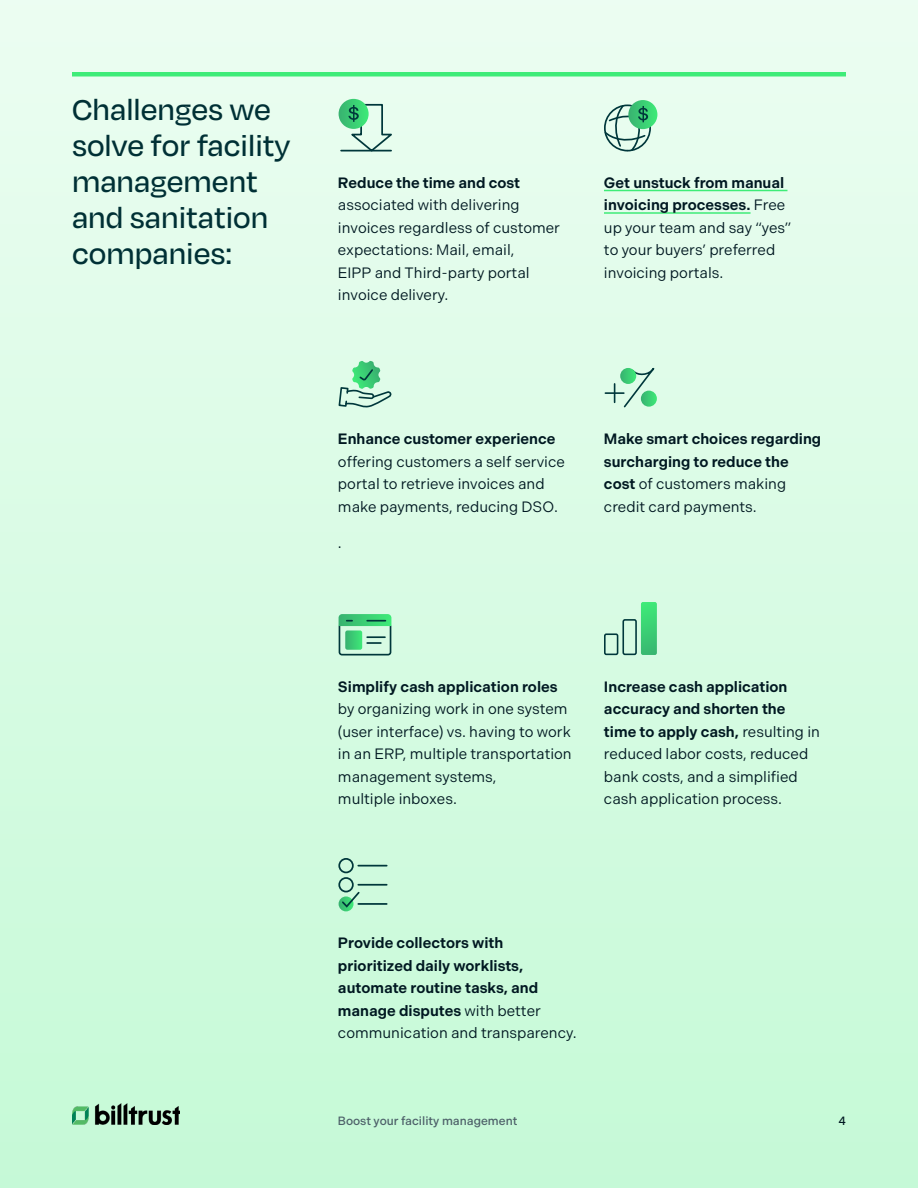
<style>
.page{position:relative;width:918px;height:1188px;background:#fff}
.page>*{position:absolute;margin:0;border:0;box-sizing:border-box;transform-origin:0 0}
.t1{font:500 33px/36px "Degular";color:#003035}
.Challenge_Copy{font:15px/22.5px "Indivisible";color:#001821}
.Challenge_Copy-2{font:600 15px/22.5px "Indivisible";color:#001821}
.t2{font:500 12px "Indivisible";color:#4d6069}
.t3{font:500 12px "Indivisible";color:#001821}
.s1{font-weight:600}
.s2{font-weight:400}
</style>
<div class="page">
<div style="left:0;top:0;width:918px;height:1188px;background:linear-gradient(to bottom,#ebfdf1,#c5f9d7)"></div>
<img style="left:72px;top:1104px;width:108px;height:21px">
<svg style="left:339px;top:99px;width:30px;height:30px"></svg>
<svg style="left:347px;top:103px;width:45px;height:49px;background:#a4d8bc"></svg>
<hr style="left:341px;top:150px;width:50px;height:1px;background:#00373b">
<hr style="left:604px;top:190px;width:183px;height:1px;background:#3eec78">
<hr style="left:604px;top:212px;width:147px;height:2px;background:#3eec78">
<svg style="left:628px;top:100px;width:29px;height:29px"></svg>
<svg style="left:604px;top:104px;width:47px;height:48px;background:#97cab2"></svg>
<svg style="left:338px;top:361px;width:54px;height:47px;background:#a3dcbc"></svg>
<svg style="left:605px;top:354px;width:53px;height:54px;background:#bbe9ce"></svg>
<svg style="left:338px;top:614px;width:54px;height:42px;background:#7dd0a1"></svg>
<div style="left:604px;top:633px;width:14px;height:22px;border:2px solid #00373b;border-radius:2px"></div>
<div style="left:622px;top:619px;width:15px;height:36px;border:2px solid #00373b;border-radius:2px"></div>
<svg style="left:641px;top:602px;width:16px;height:53px"></svg>
<div style="left:338px;top:858px;width:16px;height:15px;border:2px solid #00373b;border-radius:50%"></div>
<div style="left:338px;top:877px;width:16px;height:15px;border:2px solid #00373b;border-radius:50%"></div>
<svg style="left:339px;top:896px;width:15px;height:15px"></svg>
<svg style="left:340px;top:890px;width:21px;height:19px"></svg>
<hr style="left:358px;top:865px;width:29px;height:2px;background:#00373b">
<hr style="left:358px;top:884px;width:29px;height:2px;background:#00373b">
<hr style="left:358px;top:903px;width:29px;height:2px;background:#00373b">
<hr style="left:72px;top:72px;width:774px;height:4px;background:#3eec78">
<h3 class="t1" style="left:72px;top:90px;width:220px">Challenges we solve for facility management and sanitation companies:</h3>
<p class="Challenge_Copy" style="left:338px;top:171px;width:224px"><span class="s1">Reduce the time and cost </span>associated with delivering invoices regardless of customer expectations: Mail, email,<br>EIPP and Third-party portal invoice delivery.</p>
<p class="Challenge_Copy" style="left:604px;top:171px;width:189px"><span class="s1">Get unstuck from manual invoicing processes.</span> Free up your team and say “yes” to your buyers’ preferred invoicing portals.</p>
<p class="Challenge_Copy" style="left:338px;top:428px;width:228px"><span class="s1">Enhance customer experience </span>offering customers a self service portal to retrieve invoices and make payments, reducing DSO.</p>
<p class="Challenge_Copy" style="left:338px;top:531px;width:5px">.</p>
<p class="Challenge_Copy-2" style="left:604px;top:428px;width:219px">Make smart choices regarding surcharging to reduce the cost <span class="s2">of customers making credit card payments.</span></p>
<p class="Challenge_Copy" style="left:338px;top:675px;width:235px"><span class="s1">Simplify cash application roles </span>by organizing work in one system (user interface) vs. having to work in an ERP, multiple transportation management systems,<br>multiple inboxes.</p>
<p class="Challenge_Copy" style="left:604px;top:675px;width:217px"><span class="s1">Increase cash application accuracy and shorten the time to apply cash,</span> resulting in reduced labor costs, reduced bank costs, and a simplified cash application process.</p>
<p class="Challenge_Copy-2" style="left:338px;top:932px;width:240px">Provide collectors with prioritized daily worklists, automate routine tasks, and manage disputes <span class="s2">with better communication and transparency.</span></p>
<p class="t2" style="left:338px;top:1114px;width:181px">Boost your facility management</p>
<p class="t3" style="left:838px;top:1114px;width:9px">4</p>
</div>
